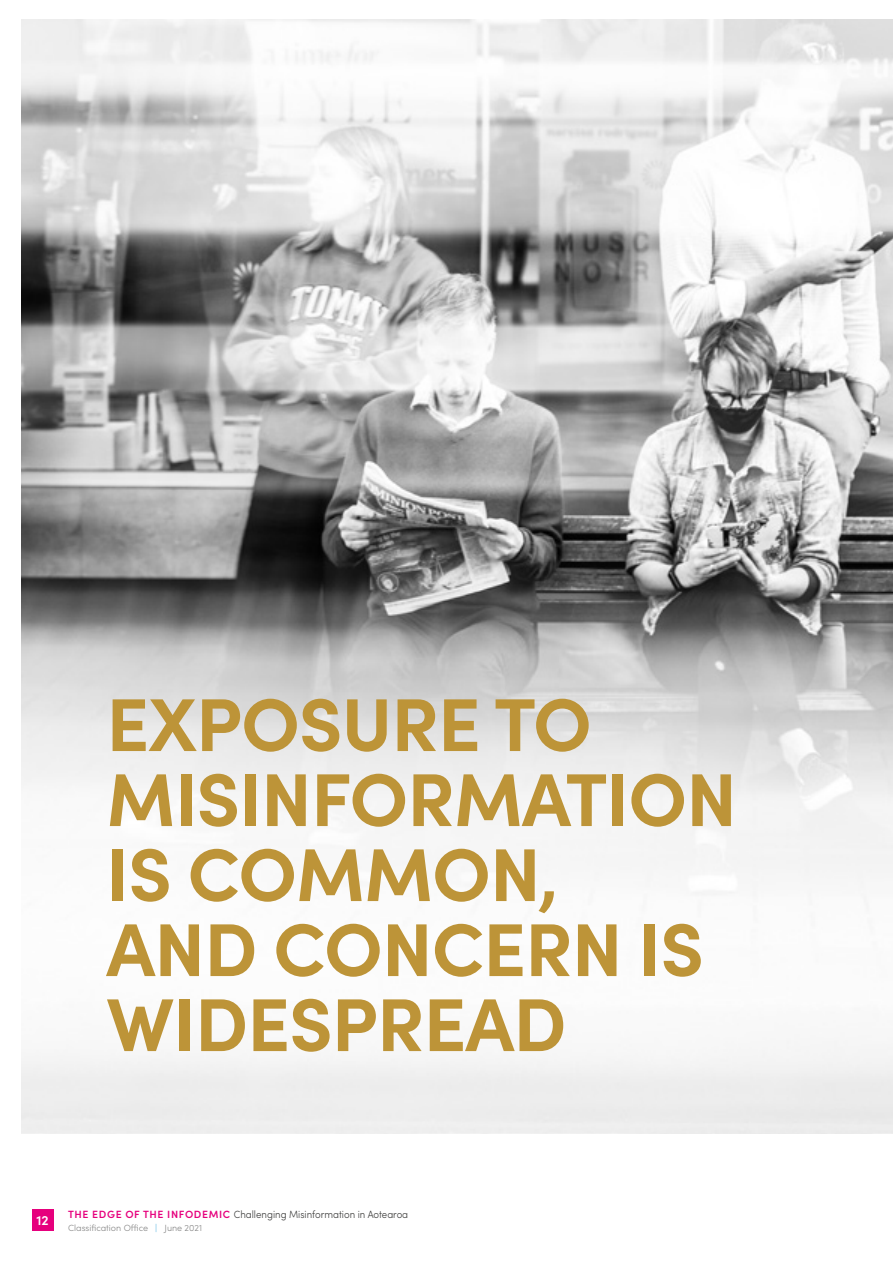
<style>
.page{position:relative;width:893px;height:1263px;background:#fff}
.page>*{position:absolute;margin:0;border:0;box-sizing:border-box;transform-origin:0 0}
.t1{font:700 75px/75px "Sofia Pro";letter-spacing:-.015em;color:#bd9438}
.t2{font:600 13.5px "Sofia Pro";color:#fff}
.t3{font:300 10.5px "Sofia Pro";color:#3c3c3b;scale:.92 1}
.t4{font:300 9px "Sofia Pro";color:#878787}
.s1{font-weight:600;color:#e6007d}
.s2{color:#4aaedf}
</style>
<div class="page">
<div style="left:32px;top:1210px;width:21px;height:21px;background:#e6007d"></div>
<img style="left:21px;top:19px;width:872px;height:1114px">
<h1 class="t1" style="left:106px;top:681px;width:632px">EXPOSURE TO<br>MISINFORMATION<br>IS COMMON,<br>AND CONCERN IS<br>WIDESPREAD</h1>
<p class="t2" style="left:36px;top:1210px;width:14px">12</p>
<p class="t3" style="left:68px;top:1206px;width:371px"><span class="s1">THE EDGE OF THE INFODEMIC</span> Challenging Misinformation in Aotearoa</p>
<p class="t4" style="left:68px;top:1221px;width:136px">Classification Office <span class="s2">|</span> June 2021</p>
</div>
